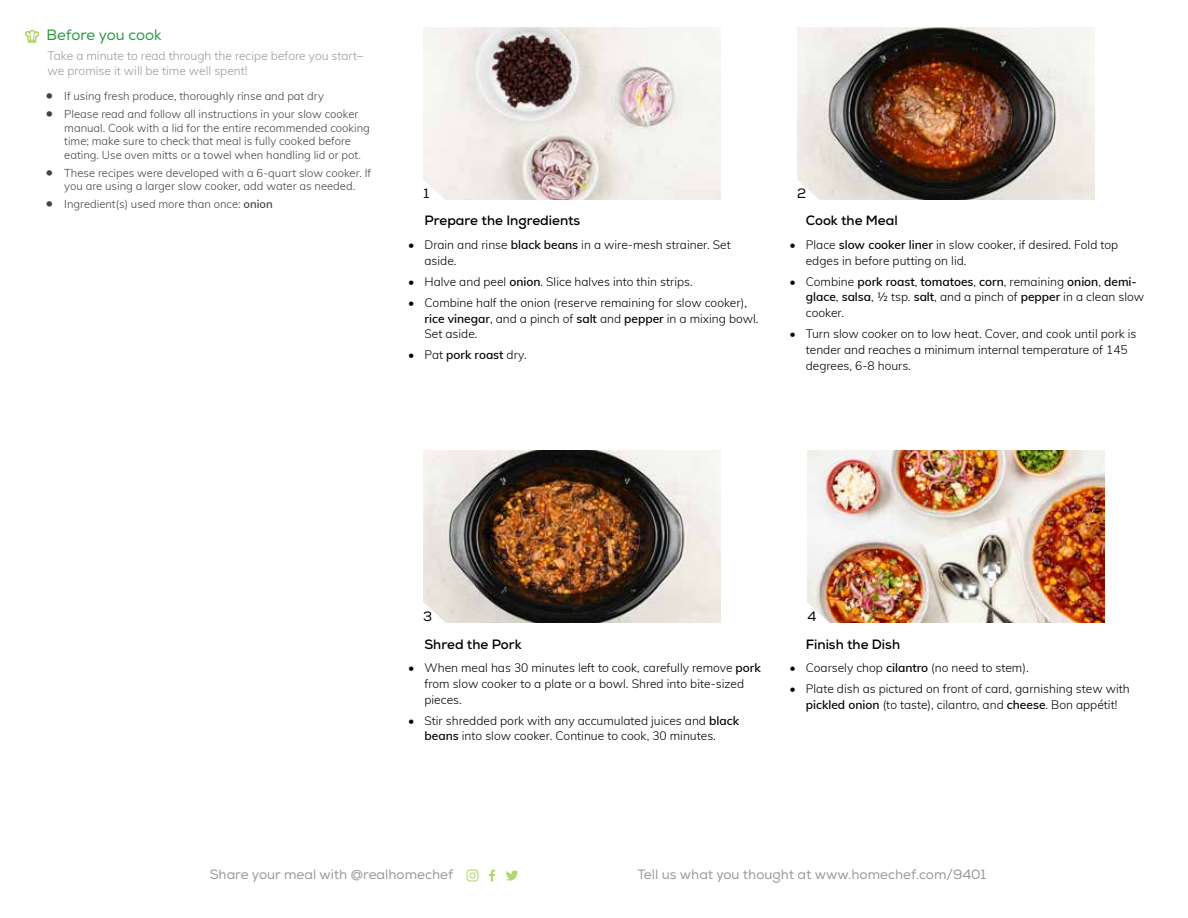
<style>
.page{position:relative;width:1188px;height:918px;background:#fff}
.page>*{position:absolute;margin:0;border:0;box-sizing:border-box;transform-origin:0 0}
.t1{font:15px "Nexa";letter-spacing:-.005em;color:#2c9942}
.t2{font:13.5px "Nexa";color:#9a9a9a}
.t3{font:700 13.5px "Nexa";color:#000}
.t4{font:13.5px "Nexa";color:#000}
.t5{font:300 12px/15.8px "Muli";color:#000}
.t6{font:300 12px/15px "Muli";color:#9a9a9a}
.t7{font:600 12px "Muli";color:#000}
.t8{font:300 11.25px/13.5px "Muli";color:#414241}
.s1{font-size:15px}
.s2{font-weight:600}
.s3{font-weight:300}
</style>
<div class="page">
<svg style="left:25px;top:30px;width:14px;height:12px"></svg>
<svg style="left:489px;top:870px;width:6px;height:12px"></svg>
<svg style="left:466px;top:870px;width:13px;height:12px"></svg>
<svg style="left:506px;top:871px;width:12px;height:10px"></svg>
<img style="left:423px;top:450px;width:297px;height:173px">
<img style="left:423px;top:27px;width:297px;height:173px">
<img style="left:808px;top:450px;width:297px;height:173px">
<img style="left:797px;top:27px;width:297px;height:173px">
<svg style="left:423px;top:178px;width:24px;height:22px"></svg>
<svg style="left:797px;top:178px;width:24px;height:22px"></svg>
<svg style="left:423px;top:601px;width:24px;height:22px"></svg>
<svg style="left:807px;top:601px;width:24px;height:22px"></svg>
<p class="t1" style="left:46px;top:26px;width:117px">Before you cook</p>
<p class="t6" style="left:48px;top:47px;width:317px">Take a minute to read through the recipe before you start– we promise it will be time well spent!</p>
<p class="t8" style="left:45px;top:89px;width:280px"><span class="s1">•</span> If using fresh produce, thoroughly rinse and pat dry</p>
<p class="t8" style="left:64px;top:107px;width:307px;text-indent:-19px"><span class="s1">•</span> Please read and follow all instructions in your slow cooker manual. Cook with a lid for the entire recommended cooking time; make sure to check that meal is fully cooked before eating. Use oven mitts or a towel when handling lid or pot.</p>
<p class="t8" style="left:45px;top:166px;width:327px;text-align:center"><span class="s1">•</span> These recipes were developed with a 6-quart slow cooker. If you are using a larger slow cooker, add water as needed.</p>
<p class="t8" style="left:45px;top:197px;width:229px"><span class="s1">•</span> Ingredient(s) used more than once: <span class="s2">onion</span></p>
<p class="t4" style="left:423px;top:185px;width:7px">1</p>
<p class="t3" style="left:425px;top:212px;width:157px">Prepare the Ingredients</p>
<p class="t5" style="left:425px;top:236px;width:308px;text-indent:-16px">• Drain and rinse <span class="s2">black beans</span> in a wire-mesh strainer. Set aside.</p>
<p class="t5" style="left:408px;top:273px;width:286px">• Halve and peel <span class="s2">onion</span>. Slice halves into thin strips.</p>
<p class="t5" style="left:425px;top:294px;width:336px;text-indent:-16px">• Combine half the onion (reserve remaining for slow cooker), <span class="s2">rice vinegar</span>, and a pinch of <span class="s2">salt</span> and <span class="s2">pepper</span> in a mixing bowl.<br>Set aside.</p>
<p class="t7" style="left:408px;top:346px;width:120px"><span class="s3">• Pat</span> pork roast <span class="s3">dry.</span></p>
<p class="t4" style="left:797px;top:185px;width:11px">2</p>
<p class="t3" style="left:806px;top:212px;width:93px">Cook the Meal</p>
<p class="t5" style="left:806px;top:236px;width:314px;text-indent:-16px">• Place <span class="s2">slow cooker liner</span> in slow cooker, if desired. Fold top edges in before putting on lid.</p>
<p class="t5" style="left:806px;top:273px;width:340px;text-indent:-16px">• Combine <span class="s2">pork roast</span>, <span class="s2">tomatoes</span>, <span class="s2">corn</span>, remaining <span class="s2">onion</span>, <span class="s2">demi&shy;glace</span>, <span class="s2">salsa</span>, ½ tsp. <span class="s2">salt</span>, and a pinch of <span class="s2">pepper</span> in a clean slow cooker.</p>
<p class="t5" style="left:806px;top:326px;width:332px;text-indent:-16px">• Turn slow cooker on to low heat. Cover, and cook until pork is tender and reaches a minimum internal temperature of 145 degrees, 6-8 hours.</p>
<p class="t4" style="left:423px;top:608px;width:11px">3</p>
<p class="t4" style="left:808px;top:608px;width:10px">4</p>
<p class="t3" style="left:424px;top:635px;width:99px">Shred the Pork</p>
<p class="t5" style="left:424px;top:659px;width:338px;text-indent:-16px">• When meal has 30 minutes left to cook, carefully remove <span class="s2">pork </span>from slow cooker to a plate or a bowl. Shred into bite-sized pieces.</p>
<p class="t5" style="left:408px;top:712px;width:332px;text-align:center">• Stir shredded pork with any accumulated juices and <span class="s2">black beans</span> into slow cooker. Continue to cook, 30 minutes.</p>
<p class="t3" style="left:806px;top:635px;width:96px">Finish the Dish</p>
<p class="t5" style="left:790px;top:659px;width:241px">• Coarsely chop <span class="s2">cilantro</span> (no need to stem).</p>
<p class="t5" style="left:790px;top:681px;width:342px;text-align:center">• Plate dish as pictured on front of card, garnishing stew with <span class="s2">pickled onion</span> (to taste), cilantro, and <span class="s2">cheese</span>. Bon appétit!</p>
<p class="t2" style="left:210px;top:867px;width:245px">Share your meal with @realhomechef</p>
<p class="t2" style="left:638px;top:867px;width:350px">Tell us what you thought at www.homechef.com/9401</p>
</div>
